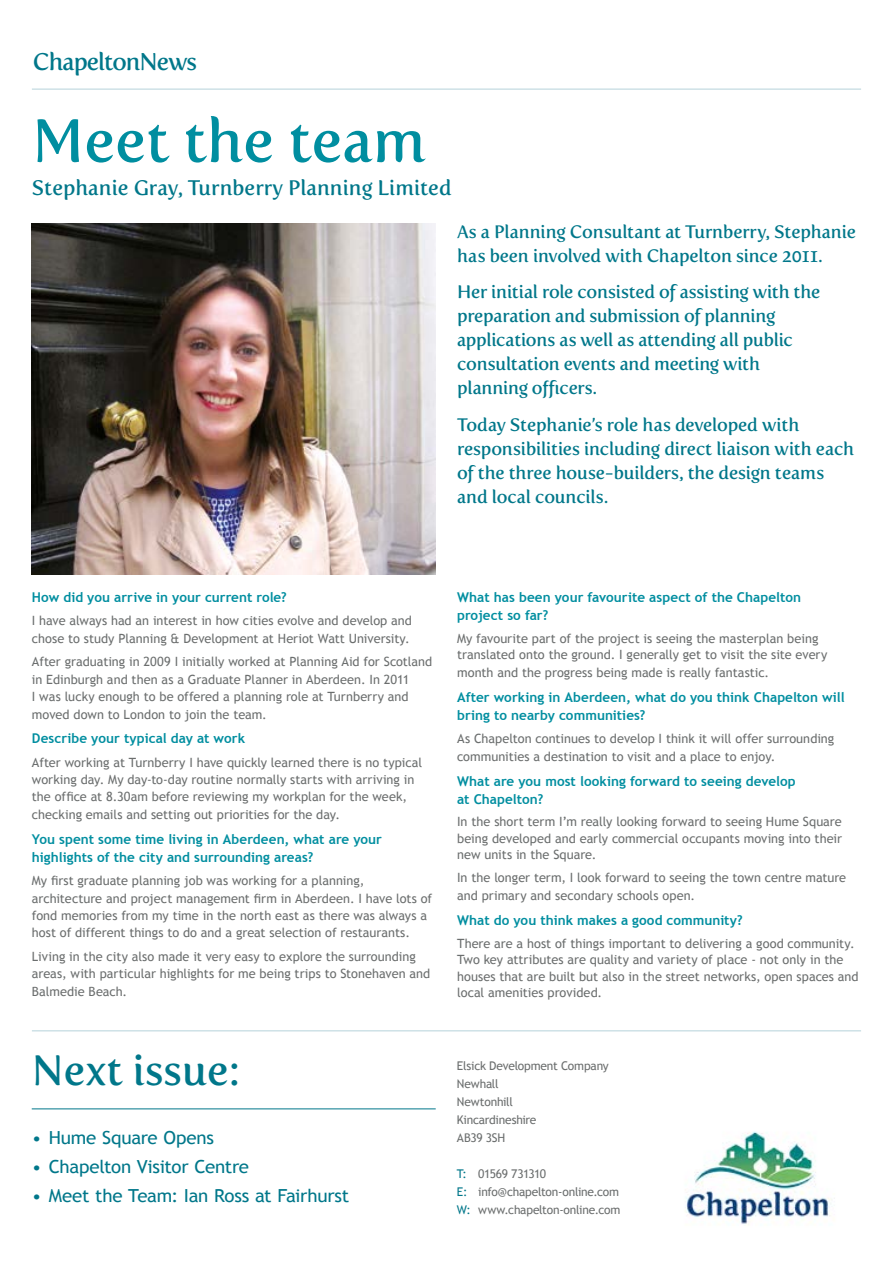
<style>
.page{position:relative;width:893px;height:1263px;background:#fff}
.page>*{position:absolute;margin:0;border:0;box-sizing:border-box;transform-origin:0 0}
.t1{font:60px "Fertigo Pro";color:#008ea0}
.t2{font:42px "Fertigo Pro";color:#00778a}
.t3{font:24px "Fertigo Pro";letter-spacing:-.04em;color:#00778a}
.t4{font:21px "Fertigo Pro";color:#00778a}
.t5{font:18px/24px "Fertigo Pro";letter-spacing:-.015em;color:#00778a}
.t6{font:18px "Trebuchet MS";letter-spacing:-.015em;color:#00778a;scale:1.04 1}
.t7{font:700 13.5px/18px "Trebuchet MS";letter-spacing:.005em;color:#008ea0}
.t8{font:12.75px/16.5px "Trebuchet MS";color:#6b6e6e}
.t9{font:12px/18px "Trebuchet MS";letter-spacing:-.02em;color:#6b6e6e}
.s1{color:#00778a}
</style>
<div class="page">
<hr style="left:32px;top:89px;width:829px;height:1px;background:#b5d2da">
<hr style="left:32px;top:1030px;width:829px;height:1px;background:#b5d2da">
<img style="left:32px;top:223px;width:404px;height:352px">
<hr style="left:32px;top:1108px;width:404px;height:1px;background:#00778a">
<img style="left:685px;top:1131px;width:146px;height:94px">
<h3 class="t3" style="left:33px;top:47px;width:166px">ChapeltonNews</h3>
<h1 class="t1" style="left:32px;top:106px;width:396px">Meet the team</h1>
<h3 class="t4" style="left:32px;top:176px;width:421px">Stephanie Gray, Turnberry Planning Limited</h3>
<h3 class="t5" style="left:457px;top:219px;width:400px">As a Planning Consultant at Turnberry, Stephanie has been involved with Chapelton since 2011.</h3>
<h3 class="t5" style="left:457px;top:280px;width:365px">Her initial role consisted of assisting with the preparation and submission of planning applications as well as attending all public consultation events and meeting with planning officers.</h3>
<h3 class="t5" style="left:457px;top:413px;width:398px">Today Stephanie’s role has developed with responsibilities including direct liaison with each of the three house-builders, the design teams and local councils.</h3>
<p class="t7" style="left:32px;top:588px;width:256px">How did you arrive in your current role?</p>
<p class="t8" style="left:32px;top:612px;width:382px;line-height:17.2px">I have always had an interest in how cities evolve and develop and chose to study Planning &amp; Development at Heriot Watt University.</p>
<p class="t8" style="left:32px;top:653px;width:402px;line-height:17.5px">After graduating in 2009 I initially worked at Planning Aid for Scotland in Edinburgh and then as a Graduate Planner in Aberdeen. In 2011<br>I was lucky enough to be offered a planning role at Turnberry and moved down to London to join the team.</p>
<p class="t7" style="left:32px;top:729px;width:215px">Describe your typical day at work</p>
<p class="t8" style="left:32px;top:754px;width:392px;line-height:17.5px">After working at Turnberry I have quickly learned there is no typical working day. My day-to-day routine normally starts with arriving in the office at 8.30am before reviewing my workplan for the week, checking emails and setting out priorities for the day.</p>
<p class="t7" style="left:32px;top:830px;width:352px">You spent some time living in Aberdeen, what are your highlights of the city and surrounding areas?</p>
<p class="t8" style="left:32px;top:872px;width:402px;line-height:17.2px">My first graduate planning job was working for a planning, architecture and project management firm in Aberdeen. I have lots of fond memories from my time in the north east as there was always a host of different things to do and a great selection of restaurants.</p>
<p class="t8" style="left:32px;top:947px;width:400px;line-height:17.7px">Living in the city also made it very easy to explore the surrounding areas, with particular highlights for me being trips to Stonehaven and<br>Balmedie Beach.</p>
<h2 class="t2" style="left:32px;top:1046px;width:210px">Next issue:</h2>
<h3 class="t6" style="left:32px;top:1127px;width:177px">• Hume Square Opens</h3>
<h3 class="t6" style="left:32px;top:1156px;width:210px">• Chapelton Visitor Centre</h3>
<h3 class="t6" style="left:32px;top:1184px;width:307px">• Meet the Team: Ian Ross at Fairhurst</h3>
<p class="t7" style="left:457px;top:588px;width:346px">What has been your favourite aspect of the Chapelton project so far?</p>
<p class="t8" style="left:457px;top:630px;width:372px">My favourite part of the project is seeing the masterplan being translated onto the ground. I generally get to visit the site every</p>
<p class="t8" style="left:457px;top:664px;width:314px">month and the progress being made is really fantastic.</p>
<p class="t7" style="left:457px;top:688px;width:389px">After working in Aberdeen, what do you think Chapelton will bring to nearby communities?</p>
<p class="t8" style="left:457px;top:730px;width:379px;line-height:18px">As Chapelton continues to develop I think it will offer surrounding communities a destination to visit and a place to enjoy.</p>
<p class="t7" style="left:457px;top:772px;width:340px">What are you most looking forward to seeing develop at Chapelton?</p>
<p class="t8" style="left:457px;top:814px;width:386px;text-align:justify">In the short term I’m really looking forward to seeing Hume Square being developed and early commercial occupants moving into their new units in the Square.</p>
<p class="t8" style="left:457px;top:869px;width:391px;line-height:18px">In the longer term, I look forward to seeing the town centre mature and primary and secondary schools open.</p>
<p class="t7" style="left:457px;top:911px;width:287px">What do you think makes a good community?</p>
<p class="t8" style="left:457px;top:935px;width:403px">There are a host of things important to delivering a good community.<br>Two key attributes are quality and variety of place - not only in the houses that are built but also in the street networks, open spaces and local amenities provided.</p>
<p class="t9" style="left:457px;top:1057px;width:153px">Elsick Development Company<br>Newhall<br>Newtonhill<br>Kincardineshire<br>AB39 3SH</p>
<p class="t9" style="left:457px;top:1165px;width:165px"><span class="s1">T:</span> 01569 731310<br><span class="s1">E:</span> info@chapelton-online.com<br><span class="s1">W:</span> www.chapelton-online.com</p>
</div>
